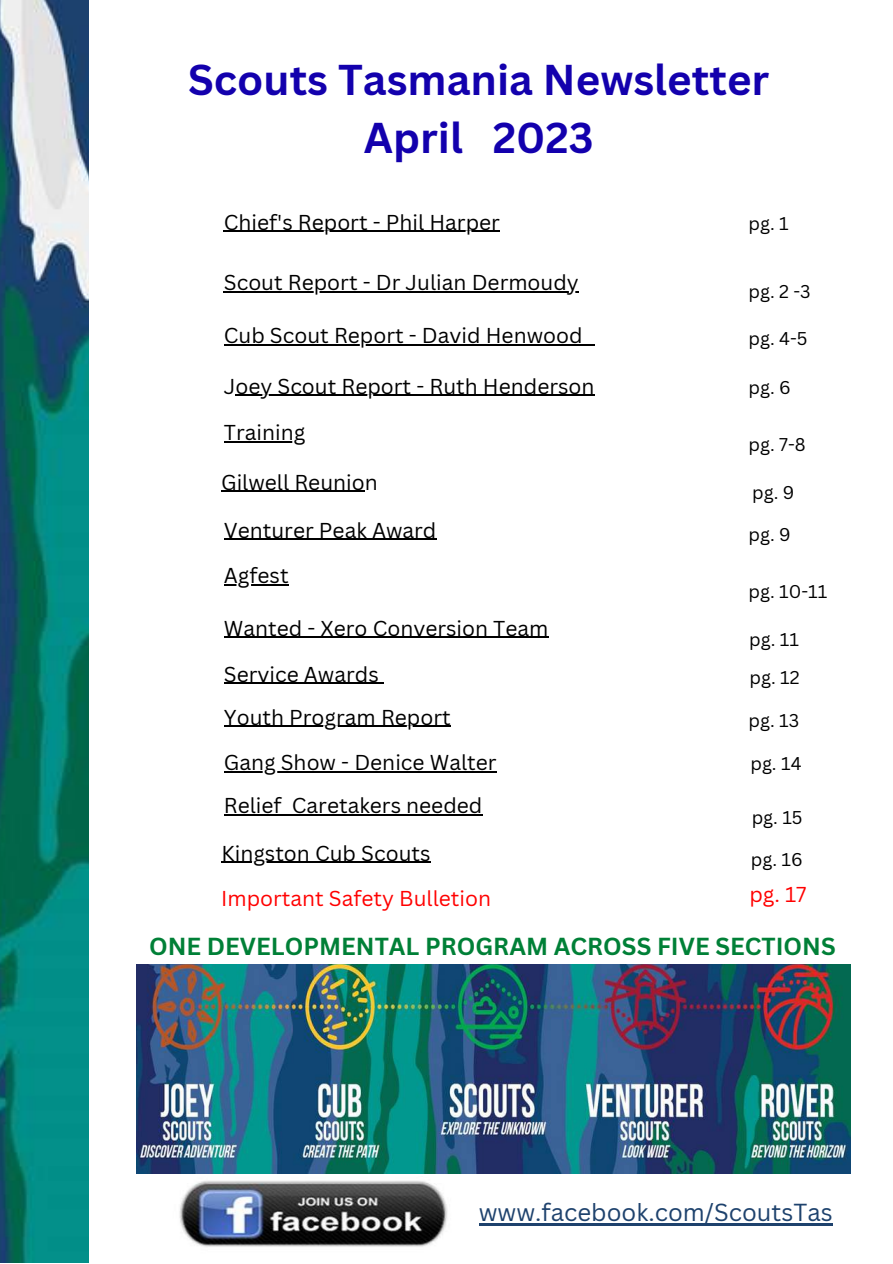
<style>
.page{position:relative;width:893px;height:1264px;background:#fff}
.page>*{position:absolute;margin:0;border:0;box-sizing:border-box;transform-origin:0 0}
.t1{font:700 42px/58.5px "Canva Sans";color:#1300ad;text-align:center}
.t2{font:700 24px "Canva Sans";color:#008037}
.t3{font:24px "Canva Sans";color:#1e426d}
.t4{font:21px "Canva Sans";color:#000}
.t5{font:21px "Canva Sans";color:#f00}
.t6{font:18px/37.2px "Canva Sans";color:#000}
</style>
<div class="page">
<img style="left:0;top:0;width:89px;height:1262px">
<img style="left:166px;top:1173px;width:291px;height:74px">
<img style="left:137px;top:964px;width:713px;height:209px">
<hr style="left:478px;top:1222px;width:354px;height:3px;background:#1e426d">
<hr style="left:224px;top:344px;width:358px;height:1px;background:#000">
<svg style="left:582px;top:344px;width:12px;height:1px"></svg>
<hr style="left:235px;top:395px;width:359px;height:1px;background:#000">
<hr style="left:224px;top:441px;width:81px;height:1px;background:#000">
<hr style="left:221px;top:491px;width:144px;height:1px;background:#000">
<svg style="left:224px;top:539px;width:14px;height:1px"></svg>
<hr style="left:238px;top:539px;width:198px;height:1px;background:#000">
<hr style="left:224px;top:771px;width:272px;height:1px;background:#000">
<hr style="left:224px;top:584px;width:64px;height:1px;background:#000">
<hr style="left:224px;top:231px;width:276px;height:1px;background:#000">
<hr style="left:224px;top:637px;width:324px;height:1px;background:#000">
<hr style="left:224px;top:291px;width:355px;height:1px;background:#000">
<hr style="left:224px;top:682px;width:155px;height:2px;background:#000">
<hr style="left:224px;top:725px;width:226px;height:2px;background:#000">
<hr style="left:224px;top:814px;width:57px;height:1px;background:#000">
<hr style="left:292px;top:814px;width:190px;height:1px;background:#000">
<hr style="left:221px;top:861px;width:209px;height:1px;background:#000">
<h1 class="t1" style="left:188px;top:49px;width:582px">Scouts Tasmania Newsletter<br>April 2023</h1>
<p class="t4" style="left:224px;top:207px;width:277px">Chief's Report - Phil Harper</p>
<p class="t4" style="left:224px;top:268px;width:356px">Scout Report - Dr Julian Dermoudy</p>
<p class="t4" style="left:224px;top:321px;width:360px">Cub Scout Report - David Henwood</p>
<p class="t4" style="left:224px;top:371px;width:372px">Joey Scout Report - Ruth Henderson</p>
<p class="t4" style="left:224px;top:417px;width:83px">Training</p>
<p class="t4" style="left:221px;top:467px;width:158px">Gilwell Reunion</p>
<p class="t4" style="left:224px;top:515px;width:214px">Venturer Peak Award</p>
<p class="t4" style="left:224px;top:560px;width:66px">Agfest</p>
<p class="t4" style="left:224px;top:613px;width:326px">Wanted - Xero Conversion Team</p>
<p class="t4" style="left:224px;top:659px;width:156px">Service Awards</p>
<p class="t6" style="left:748px;top:204px;width:42px">pg. 1</p>
<p class="t6" style="left:748px;top:273px;width:64px">pg. 2 -3</p>
<p class="t6" style="left:748px;top:320px;width:60px">pg. 4-5</p>
<p class="t6" style="left:748px;top:368px;width:44px">pg. 6</p>
<p class="t6" style="left:748px;top:425px;width:59px">pg. 7-8</p>
<p class="t6" style="left:752px;top:473px;width:44px">pg. 9</p>
<p class="t6" style="left:748px;top:515px;width:44px">pg. 9</p>
<p class="t6" style="left:748px;top:572px;width:80px">pg. 10-11</p>
<p class="t6" style="left:749px;top:620px;width:52px">pg. 11 pg. 12</p>
<p class="t4" style="left:224px;top:702px;width:228px">Youth Program Report</p>
<p class="t6" style="left:748px;top:701px;width:52px">pg. 13</p>
<p class="t6" style="left:750px;top:744px;width:53px">pg. 14</p>
<p class="t4" style="left:224px;top:790px;width:260px">Relief Caretakers needed</p>
<p class="t6" style="left:751px;top:798px;width:52px">pg. 15</p>
<p class="t4" style="left:221px;top:838px;width:210px">Kingston Cub Scouts</p>
<p class="t6" style="left:751px;top:840px;width:53px">pg. 16</p>
<p class="t4" style="left:224px;top:747px;width:274px">Gang Show - Denice Walter</p>
<p class="t5" style="left:221px;top:883px;width:271px">Important Safety Bulletion</p>
<p class="t5" style="left:749px;top:880px;width:59px">pg. 17</p>
<p class="t2" style="left:149px;top:929px;width:688px">ONE DEVELOPMENTAL PROGRAM ACROSS FIVE SECTIONS</p>
<p class="t3" style="left:478px;top:1194px;width:355px">www.facebook.com/ScoutsTas</p>
</div>
